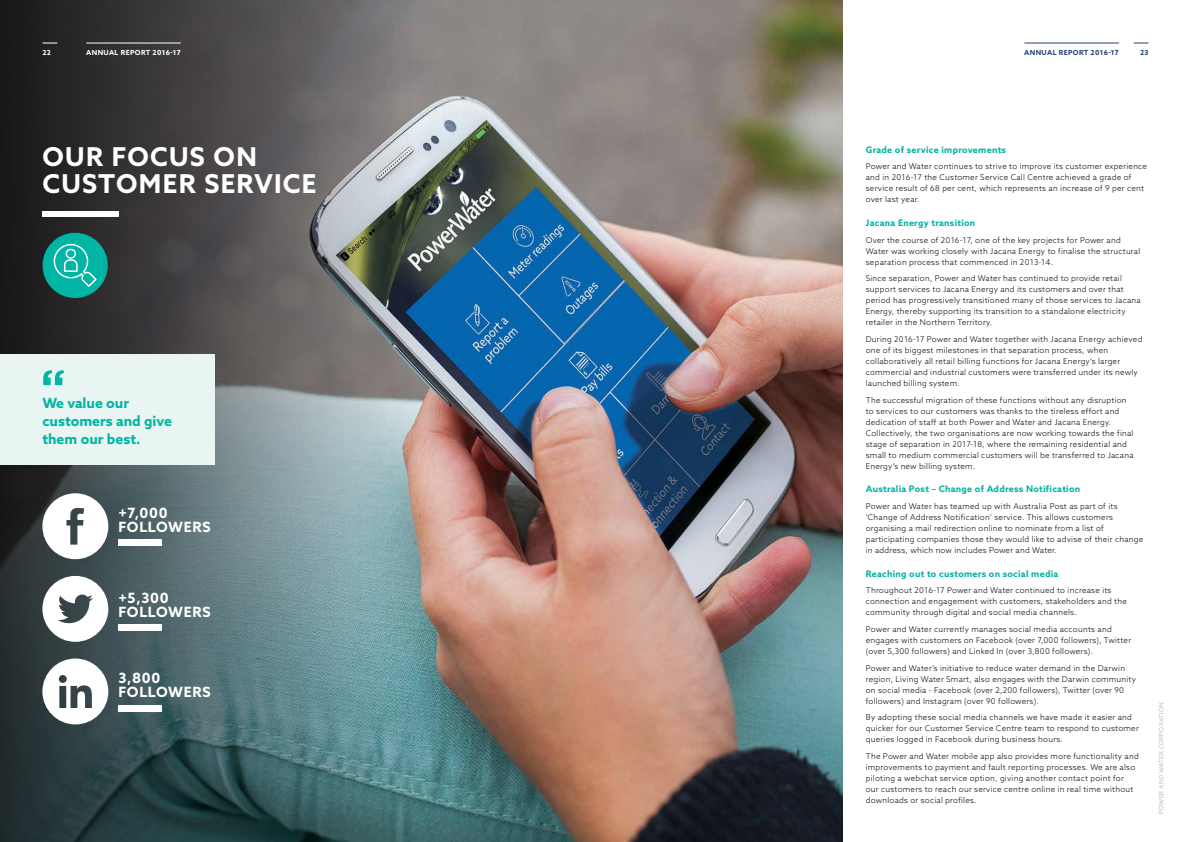
<style>
.page{position:relative;width:1191px;height:842px;background:#fff}
.page>*{position:absolute;margin:0;border:0;box-sizing:border-box;transform-origin:0 0}
.t1{font:700 26px/27px "Azo Sans";letter-spacing:.05em;color:#fff}
.t2{font:700 14.2px/14.2px "Azo Sans";letter-spacing:.05em;color:#fff}
.t3{font:700 14.1px/17.9px "Azo Sans";color:#00b5a3}
.t4{font:700 9px "Azo Sans";letter-spacing:.03em;color:#00b5a3}
.t5{font:300 8px/11px "Azo Sans";letter-spacing:.03em;color:#000}
.t6{font:700 7px "Azo Sans";letter-spacing:.05em;color:#274475}
.t7{font:700 7px "Azo Sans";letter-spacing:.05em;color:#fff}
.t8{font:6px "Azo Sans";letter-spacing:.05em;color:#bcbec0}
</style>
<div class="page">
<img style="left:412px;top:0;width:430px;height:842px">
<svg style="left:0;top:0;width:412px;height:842px;background:#536062"></svg>
<svg style="left:1133px;top:43px;width:15px;height:1px"></svg>
<hr style="left:1024px;top:43px;width:95px;height:1px;background:#274475">
<svg style="left:43px;top:43px;width:14px;height:1px"></svg>
<hr style="left:86px;top:43px;width:95px;height:1px;background:#fff">
<div style="left:43px;top:211px;width:76px;height:5px;background:#fff"></div>
<div style="left:0;top:354px;width:214px;height:110px;background:#e8f5f2"></div>
<svg style="left:43px;top:370px;width:21px;height:15px"></svg>
<svg style="left:42px;top:493px;width:66px;height:66px"></svg>
<div style="left:118px;top:540px;width:44px;height:6px;background:#fff"></div>
<div style="left:118px;top:625px;width:44px;height:6px;background:#fff"></div>
<svg style="left:42px;top:576px;width:66px;height:66px"></svg>
<div style="left:118px;top:705px;width:44px;height:6px;background:#fff"></div>
<svg style="left:42px;top:658px;width:66px;height:66px"></svg>
<div style="left:43px;top:233px;width:65px;height:65px;background:#00b5a3;border-radius:50%"></div>
<svg style="left:53px;top:243px;width:44px;height:45px"></svg>
<p class="t7" style="left:43px;top:48px;width:10px">22</p>
<p class="t7" style="left:86px;top:48px;width:96px">ANNUAL REPORT 2016-17</p>
<h1 class="t1" style="left:43px;top:143px;width:275px">OUR FOCUS ON<br>CUSTOMER SERVICE</h1>
<h3 class="t3" style="left:42px;top:394px;width:131px">We value our customers and give them our best.</h3>
<h2 class="t2" style="left:118px;top:505px;width:94px">+7,000<br>FOLLOWERS</h2>
<h2 class="t2" style="left:118px;top:590px;width:94px">+5,300<br>FOLLOWERS</h2>
<h2 class="t2" style="left:118px;top:670px;width:94px">3,800<br>FOLLOWERS</h2>
<p class="t6" style="left:1024px;top:48px;width:96px">ANNUAL REPORT 2016-17</p>
<p class="t6" style="left:1140px;top:48px;width:10px">23</p>
<p class="t4" style="left:866px;top:143px;width:142px">Grade of service improvements</p>
<p class="t5" style="left:866px;top:161px;width:283px">Power and Water continues to strive to improve its customer experience and in 2016-17 the Customer Service Call Centre achieved a grade of service result of 68 per cent, which represents an increase of 9 per cent over last year.</p>
<p class="t4" style="left:866px;top:217px;width:111px">Jacana Energy transition</p>
<p class="t5" style="left:866px;top:234px;width:276px">Over the course of 2016-17, one of the key projects for Power and<br>Water was working closely with Jacana Energy to finalise the structural separation process that commenced in 2013-14.</p>
<p class="t5" style="left:866px;top:273px;width:276px">Since separation, Power and Water has continued to provide retail support services to Jacana Energy and its customers and over that period has progressively transitioned many of those services to Jacana Energy, thereby supporting its transition to a standalone electricity retailer in the Northern Territory.</p>
<p class="t5" style="left:866px;top:334px;width:278px">During 2016-17 Power and Water together with Jacana Energy achieved one of its biggest milestones in that separation process, when collaboratively all retail billing functions for Jacana Energy’s larger commercial and industrial customers were transferred under its newly launched billing system.</p>
<p class="t5" style="left:866px;top:394px;width:269px">The successful migration of these functions without any disruption to services to our customers was thanks to the tireless effort and dedication of staff at both Power and Water and Jacana Energy.<br>Collectively, the two organisations are now working towards the final stage of separation in 2017-18, where the remaining residential and small to medium commercial customers will be transferred to Jacana Energy’s new billing system.</p>
<p class="t4" style="left:866px;top:483px;width:216px">Australia Post – Change of Address Notification</p>
<p class="t5" style="left:866px;top:501px;width:279px">Power and Water has teamed up with Australia Post as part of its ‘Change of Address Notification’ service. This allows customers organising a mail redirection online to nominate from a list of participating companies those they would like to advise of their change in address, which now includes Power and Water.</p>
<p class="t4" style="left:866px;top:567px;width:194px">Reaching out to customers on social media</p>
<p class="t5" style="left:866px;top:585px;width:263px">Throughout 2016-17 Power and Water continued to increase its connection and engagement with customers, stakeholders and the community through digital and social media channels.</p>
<p class="t5" style="left:866px;top:624px;width:267px">Power and Water currently manages social media accounts and engages with customers on Facebook (over 7,000 followers), Twitter (over 5,300 followers) and Linked In (over 3,800 followers).</p>
<p class="t5" style="left:866px;top:662px;width:272px">Power and Water’s initiative to reduce water demand in the Darwin region, Living Water Smart, also engages with the Darwin community on social media - Facebook (over 2,200 followers), Twitter (over 90 followers) and Instagram (over 90 followers).</p>
<p class="t5" style="left:866px;top:712px;width:274px">By adopting these social media channels we have made it easier and quicker for our Customer Service Centre team to respond to customer queries logged in Facebook during business hours.</p>
<p class="t5" style="left:866px;top:751px;width:274px">The Power and Water mobile app also provides more functionality and improvements to payment and fault reporting processes. We are also piloting a webchat service option, giving another contact point for<br>our customers to reach our service centre online in real time without downloads or social profiles.</p>
<p class="t8" style="left:1157px;top:814px;width:113px;rotate:-90deg">POWER AND WATER CORPORATION</p>
</div>
